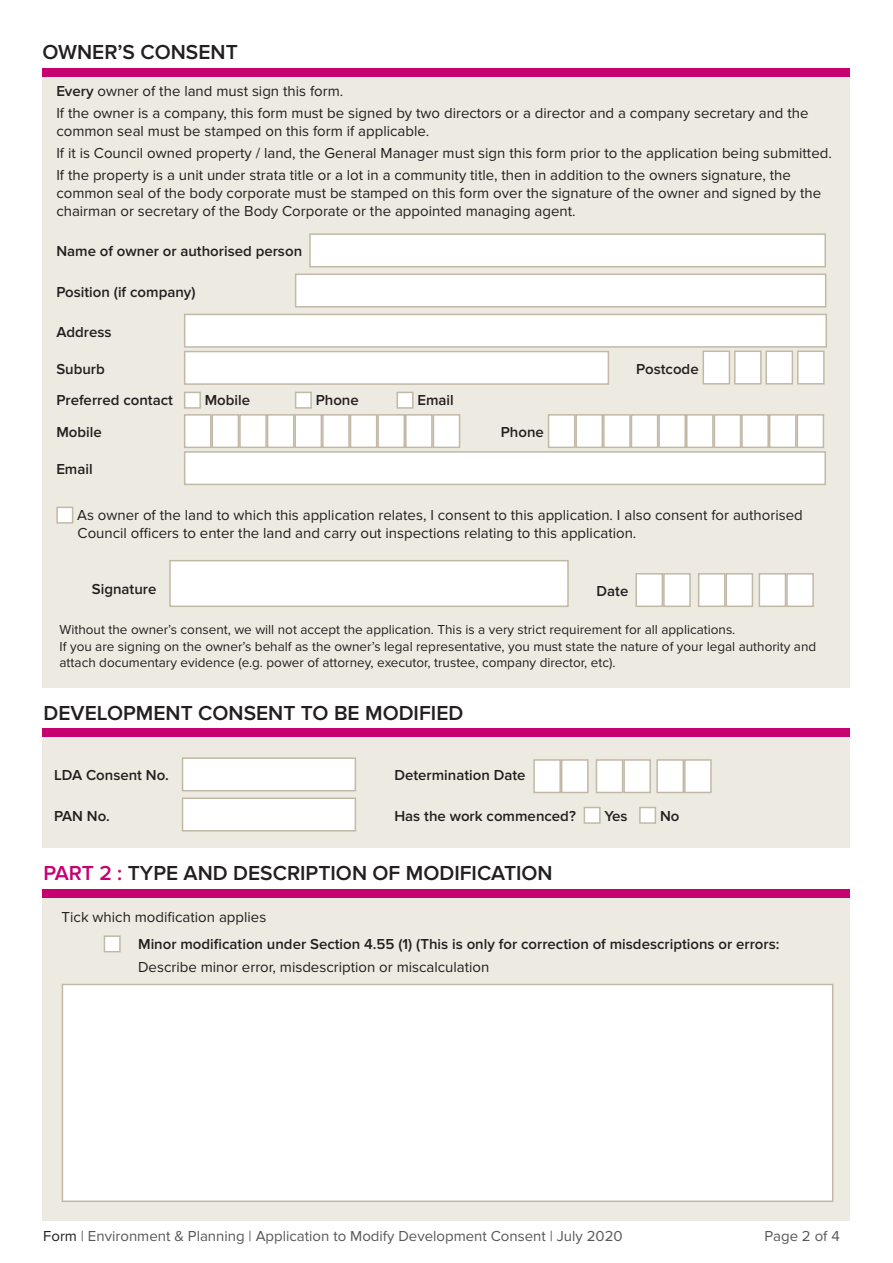
<style>
.page{position:relative;width:893px;height:1263px;background:#fff}
.page>*{position:absolute;margin:0;border:0;box-sizing:border-box;transform-origin:0 0}
.t1{font:600 21px "Proxima Nova";color:#231f20}
.t2{font:15px/22.2px "Proxima Nova";color:#231f20}
.t3{font:600 15px "Proxima Nova";color:#231f20}
.t4{font:15px "Proxima Nova";color:#57585a}
.t5{font:13.5px/16.2px "Proxima Nova";color:#231f20}
.s1{font-weight:600}
.s2{color:#c60170}
.s3{color:#231f20}
</style>
<div class="page">
<div style="left:43px;top:733px;width:807px;height:115px;background:#edebe1"></div>
<div style="left:43px;top:77px;width:807px;height:610px;background:#edebe1"></div>
<div style="left:309px;top:233px;width:517px;height:34px;background:#fff;border:2px solid #c2b8a6"></div>
<div style="left:295px;top:274px;width:531px;height:34px;background:#fff;border:2px solid #c2b8a6"></div>
<div style="left:184px;top:314px;width:643px;height:34px;background:#fff;border:2px solid #c2b8a6"></div>
<div style="left:184px;top:351px;width:425px;height:34px;background:#fff;border:2px solid #c2b8a6"></div>
<div style="left:702px;top:350px;width:28px;height:35px;background:#fff;border:2px solid #c2b8a6"></div>
<div style="left:734px;top:350px;width:28px;height:35px;background:#fff;border:2px solid #c2b8a6"></div>
<div style="left:765px;top:350px;width:28px;height:35px;background:#fff;border:2px solid #c2b8a6"></div>
<div style="left:797px;top:350px;width:28px;height:35px;background:#fff;border:2px solid #c2b8a6"></div>
<div style="left:184px;top:392px;width:17px;height:17px;background:#fff;border:2px solid #c2b8a6"></div>
<div style="left:295px;top:392px;width:17px;height:17px;background:#fff;border:2px solid #c2b8a6"></div>
<div style="left:396px;top:392px;width:18px;height:17px;background:#fff;border:2px solid #c2b8a6"></div>
<div style="left:184px;top:414px;width:28px;height:34px;background:#fff;border:2px solid #c2b8a6"></div>
<div style="left:212px;top:414px;width:27px;height:34px;background:#fff;border:2px solid #c2b8a6"></div>
<div style="left:239px;top:414px;width:28px;height:34px;background:#fff;border:2px solid #c2b8a6"></div>
<div style="left:267px;top:414px;width:27px;height:34px;background:#fff;border:2px solid #c2b8a6"></div>
<div style="left:294px;top:414px;width:28px;height:34px;background:#fff;border:2px solid #c2b8a6"></div>
<div style="left:322px;top:414px;width:28px;height:34px;background:#fff;border:2px solid #c2b8a6"></div>
<div style="left:350px;top:414px;width:27px;height:34px;background:#fff;border:2px solid #c2b8a6"></div>
<div style="left:377px;top:414px;width:28px;height:34px;background:#fff;border:2px solid #c2b8a6"></div>
<div style="left:405px;top:414px;width:28px;height:34px;background:#fff;border:2px solid #c2b8a6"></div>
<div style="left:433px;top:414px;width:27px;height:34px;background:#fff;border:2px solid #c2b8a6"></div>
<div style="left:548px;top:414px;width:27px;height:34px;background:#fff;border:2px solid #c2b8a6"></div>
<div style="left:575px;top:414px;width:28px;height:34px;background:#fff;border:2px solid #c2b8a6"></div>
<div style="left:603px;top:414px;width:28px;height:34px;background:#fff;border:2px solid #c2b8a6"></div>
<div style="left:631px;top:414px;width:27px;height:34px;background:#fff;border:2px solid #c2b8a6"></div>
<div style="left:658px;top:414px;width:28px;height:34px;background:#fff;border:2px solid #c2b8a6"></div>
<div style="left:686px;top:414px;width:28px;height:34px;background:#fff;border:2px solid #c2b8a6"></div>
<div style="left:714px;top:414px;width:27px;height:34px;background:#fff;border:2px solid #c2b8a6"></div>
<div style="left:741px;top:414px;width:28px;height:34px;background:#fff;border:2px solid #c2b8a6"></div>
<div style="left:769px;top:414px;width:27px;height:34px;background:#fff;border:2px solid #c2b8a6"></div>
<div style="left:796px;top:414px;width:28px;height:34px;background:#fff;border:2px solid #c2b8a6"></div>
<div style="left:184px;top:451px;width:642px;height:34px;background:#fff;border:2px solid #c2b8a6"></div>
<div style="left:56px;top:507px;width:17px;height:17px;background:#fff;border:2px solid #c2b8a6"></div>
<div style="left:698px;top:573px;width:27px;height:34px;background:#fff;border:2px solid #c2b8a6"></div>
<div style="left:725px;top:573px;width:28px;height:34px;background:#fff;border:2px solid #c2b8a6"></div>
<div style="left:635px;top:573px;width:28px;height:34px;background:#fff;border:2px solid #c2b8a6"></div>
<div style="left:663px;top:573px;width:28px;height:34px;background:#fff;border:2px solid #c2b8a6"></div>
<div style="left:759px;top:573px;width:27px;height:34px;background:#fff;border:2px solid #c2b8a6"></div>
<div style="left:786px;top:573px;width:28px;height:34px;background:#fff;border:2px solid #c2b8a6"></div>
<div style="left:169px;top:560px;width:400px;height:47px;background:#fff;border:2px solid #c2b8a6"></div>
<div style="left:182px;top:757px;width:174px;height:34px;background:#fff;border:2px solid #c2b8a6"></div>
<div style="left:596px;top:759px;width:27px;height:34px;background:#fff;border:2px solid #c2b8a6"></div>
<div style="left:623px;top:759px;width:28px;height:34px;background:#fff;border:2px solid #c2b8a6"></div>
<div style="left:533px;top:759px;width:28px;height:34px;background:#fff;border:2px solid #c2b8a6"></div>
<div style="left:561px;top:759px;width:28px;height:34px;background:#fff;border:2px solid #c2b8a6"></div>
<div style="left:656px;top:759px;width:28px;height:34px;background:#fff;border:2px solid #c2b8a6"></div>
<div style="left:684px;top:759px;width:28px;height:34px;background:#fff;border:2px solid #c2b8a6"></div>
<div style="left:182px;top:797px;width:174px;height:34px;background:#fff;border:2px solid #c2b8a6"></div>
<div style="left:584px;top:807px;width:17px;height:17px;background:#fff;border:2px solid #c2b8a6"></div>
<div style="left:640px;top:807px;width:15px;height:16px;background:#fff"></div>
<div style="left:639px;top:807px;width:17px;height:17px;border:2px solid #c2b8a6"></div>
<div style="left:43px;top:893px;width:807px;height:327px;background:#edebe1"></div>
<div style="left:104px;top:935px;width:17px;height:17px;background:#fff;border:2px solid #c2b8a6"></div>
<div style="left:62px;top:984px;width:771px;height:218px;background:#fff;border:2px solid #c2b8a6"></div>
<div style="left:43px;top:68px;width:807px;height:9px;background:#c60170"></div>
<div style="left:43px;top:729px;width:807px;height:8px;background:#c60170"></div>
<div style="left:43px;top:889px;width:807px;height:8px;background:#c60170"></div>
<h1 class="t1" style="left:43px;top:40px;width:197px">OWNER’S CONSENT</h1>
<p class="t2" style="left:56px;top:80px;width:754px"><span class="s1">Every</span> owner of the land must sign this form.<br>If the owner is a company, this form must be signed by two directors or a director and a company secretary and the</p>
<p class="t2" style="left:56px;top:120px;width:777px">common seal must be stamped on this form if applicable.<br>If it is Council owned property / land, the General Manager must sign this form prior to the application being submitted.<br>If the property is a unit under strata title or a lot in a community title, then in addition to the owners signature, the</p>
<p class="t2" style="left:56px;top:185px;width:766px;line-height:18px">common seal of the body corporate must be stamped on this form over the signature of the owner and signed by the chairman or secretary of the Body Corporate or the appointed managing agent.</p>
<p class="t3" style="left:56px;top:243px;width:247px">Name of owner or authorised person</p>
<p class="t3" style="left:56px;top:283px;width:141px">Position (if company)</p>
<p class="t3" style="left:56px;top:323px;width:57px">Address</p>
<p class="t3" style="left:56px;top:360px;width:50px">Suburb</p>
<p class="t3" style="left:636px;top:360px;width:64px">Postcode</p>
<p class="t3" style="left:56px;top:392px;width:118px">Preferred contact</p>
<p class="t3" style="left:205px;top:392px;width:47px">Mobile</p>
<p class="t3" style="left:316px;top:392px;width:45px">Phone</p>
<p class="t3" style="left:417px;top:392px;width:38px">Email</p>
<p class="t3" style="left:56px;top:423px;width:47px">Mobile</p>
<p class="t3" style="left:501px;top:423px;width:45px">Phone</p>
<p class="t3" style="left:56px;top:461px;width:38px">Email</p>
<p class="t2" style="left:77px;top:507px;width:727px;line-height:18px">As owner of the land to which this application relates, I consent to this application. I also consent for authorised<br>Council officers to enter the land and carry out inspections relating to this application.</p>
<p class="t3" style="left:92px;top:580px;width:66px">Signature</p>
<p class="t3" style="left:597px;top:582px;width:33px">Date</p>
<p class="t5" style="left:60px;top:622px;width:758px">Without the owner’s consent, we will not accept the application. This is a very strict requirement for all applications.<br>If you are signing on the owner’s behalf as the owner’s legal representative, you must state the nature of your legal authority and attach documentary evidence (e.g. power of attorney, executor, trustee, company director, etc).</p>
<h1 class="t1" style="left:44px;top:701px;width:421px">DEVELOPMENT CONSENT TO BE MODIFIED</h1>
<p class="t3" style="left:54px;top:767px;width:116px">LDA Consent No.</p>
<p class="t3" style="left:394px;top:767px;width:133px">Determination Date</p>
<p class="t3" style="left:54px;top:807px;width:57px">PAN No.</p>
<p class="t3" style="left:394px;top:807px;width:183px">Has the work commenced?</p>
<p class="t3" style="left:604px;top:807px;width:25px">Yes</p>
<p class="t3" style="left:660px;top:807px;width:21px">No</p>
<h1 class="t1" style="left:44px;top:861px;width:511px"><span class="s2">PART 2 :</span> TYPE AND DESCRIPTION OF MODIFICATION</h1>
<p class="t2" style="left:62px;top:906px;width:206px">Tick which modification applies</p>
<p class="t3" style="left:138px;top:936px;width:643px">Minor modification under Section 4.55 (1) (This is only for correction of misdescriptions or errors:</p>
<p class="t2" style="left:138px;top:957px;width:353px">Describe minor error, misdescription or miscalculation</p>
<p class="t4" style="left:43px;top:1227px;width:581px"><span class="s3">Form</span> | Environment &amp; Planning | Application to Modify Development Consent | July 2020</p>
<p class="t4" style="left:765px;top:1227px;width:77px">Page 2 of 4</p>
</div>
